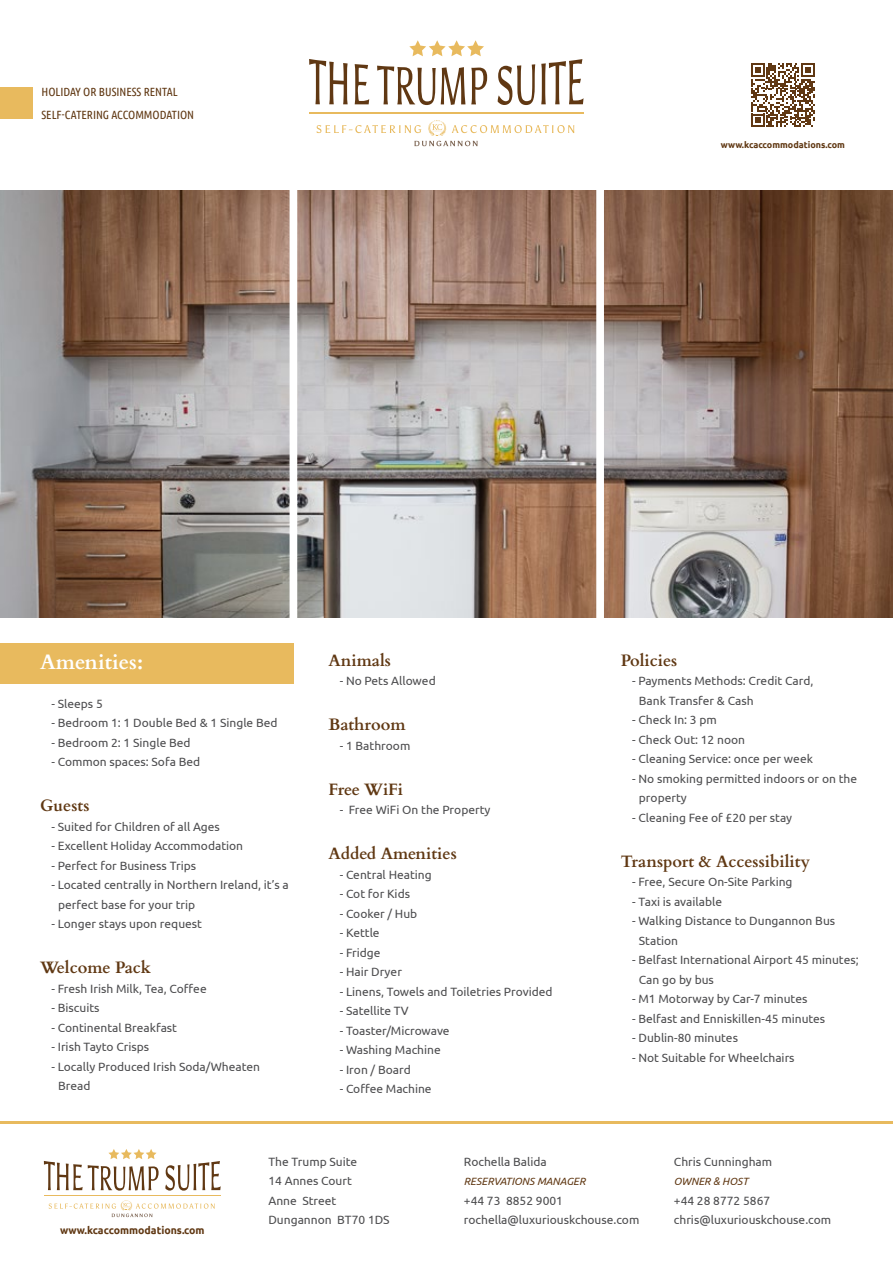
<style>
.page{position:relative;width:893px;height:1263px;background:#fff}
.page>*{position:absolute;margin:0;border:0;box-sizing:border-box;transform-origin:0 0}
.t1{font:700 21px "Cardo";color:#fff}
.t2{font:700 16.5px "Cardo";color:#603813}
.t3{font:700 16.5px "Cardo";letter-spacing:-.02em;color:#603813}
.t4{font:12px/19.5px "Ubuntu";color:#4d4d4f}
.t5{font:11.85px/22px "Ubuntu Condensed";color:#603813}
.t6{font:italic 10.5px "Ubuntu";color:#603813}
.t7{font:700 10.5px "Ubuntu";color:#603813}
.t8{font:700 9px "Ubuntu";color:#603813}
</style>
<div class="page">
<img style="left:0;top:190px;width:893px;height:427px">
<div style="left:0;top:643px;width:293px;height:40px;background:#e8ba5e"></div>
<hr style="left:0;top:1120px;width:893px;height:3px;background:#e8ba5e">
<div style="left:290px;top:180px;width:7px;height:448px;background:#fff"></div>
<div style="left:596px;top:180px;width:8px;height:448px;background:#fff"></div>
<div style="left:0;top:88px;width:32px;height:31px;background:#e8ba5e"></div>
<svg style="left:751px;top:63px;width:64px;height:64px"></svg>
<svg style="left:309px;top:59px;width:39px;height:45px"></svg>
<svg style="left:355px;top:64px;width:14px;height:40px"></svg>
<svg style="left:377px;top:66px;width:88px;height:39px"></svg>
<svg style="left:471px;top:67px;width:16px;height:37px"></svg>
<svg style="left:498px;top:64px;width:37px;height:41px"></svg>
<svg style="left:541px;top:59px;width:42px;height:45px"></svg>
<svg style="left:409px;top:40px;width:75px;height:16px"></svg>
<hr style="left:309px;top:112px;width:275px;height:2px;background:#e8ba5e">
<svg style="left:317px;top:120px;width:257px;height:26px"></svg>
<svg style="left:165px;top:1161px;width:56px;height:29px"></svg>
<svg style="left:44px;top:1149px;width:115px;height:41px"></svg>
<hr style="left:44px;top:1195px;width:177px;height:1px;background:#e8ba5e">
<svg style="left:49px;top:1200px;width:166px;height:17px"></svg>
<p class="t5" style="left:41px;top:81px;width:154px">HOLIDAY OR BUSINESS RENTAL<br>SELF-CATERING ACCOMMODATION</p>
<p class="t8" style="left:721px;top:139px;width:125px">www.kcaccommodations.com</p>
<h1 class="t1" style="left:40px;top:645px;width:104px">Amenities:</h1>
<p class="t4" style="left:51px;top:693px;width:53px">- Sleeps 5</p>
<p class="t4" style="left:51px;top:713px;width:228px">- Bedroom 1: 1 Double Bed &amp; 1 Single Bed</p>
<p class="t4" style="left:51px;top:732px;width:141px">- Bedroom 2: 1 Single Bed</p>
<p class="t4" style="left:51px;top:752px;width:150px">- Common spaces: Sofa Bed</p>
<h2 class="t2" style="left:40px;top:792px;width:51px">Guests</h2>
<p class="t4" style="left:51px;top:816px;width:170px">- Suited for Children of all Ages</p>
<p class="t4" style="left:51px;top:836px;width:193px">- Excellent Holiday Accommodation</p>
<p class="t4" style="left:51px;top:855px;width:146px">- Perfect for Business Trips</p>
<p class="t4" style="left:58px;top:875px;width:232px;text-indent:-7px">- Located centrally in Northern Ireland, it’s a perfect base for your trip</p>
<p class="t4" style="left:51px;top:914px;width:152px">- Longer stays upon request</p>
<h2 class="t2" style="left:40px;top:954px;width:113px">Welcome Pack</h2>
<p class="t4" style="left:51px;top:978px;width:157px">- Fresh Irish Milk, Tea, Coffee</p>
<p class="t4" style="left:51px;top:998px;width:50px">- Biscuits</p>
<p class="t4" style="left:51px;top:1017px;width:127px">- Continental Breakfast</p>
<p class="t4" style="left:51px;top:1037px;width:99px">- Irish Tayto Crisps</p>
<p class="t4" style="left:58px;top:1056px;width:203px;text-indent:-7px">- Locally Produced Irish Soda/Wheaten<br>Bread</p>
<h2 class="t2" style="left:328px;top:647px;width:64px">Animals</h2>
<p class="t4" style="left:340px;top:671px;width:98px">- No Pets Allowed</p>
<h2 class="t2" style="left:328px;top:711px;width:79px">Bathroom</h2>
<p class="t4" style="left:340px;top:735px;width:72px">- 1 Bathroom</p>
<h2 class="t3" style="left:328px;top:776px;width:76px">Free WiFi</h2>
<p class="t4" style="left:340px;top:800px;width:152px">- Free WiFi On the Property</p>
<h2 class="t2" style="left:328px;top:840px;width:130px">Added Amenities</h2>
<p class="t4" style="left:340px;top:864px;width:94px">- Central Heating</p>
<p class="t4" style="left:340px;top:884px;width:72px">- Cot for Kids</p>
<p class="t4" style="left:340px;top:903px;width:79px">- Cooker / Hub</p>
<p class="t4" style="left:340px;top:923px;width:41px">- Kettle</p>
<p class="t4" style="left:340px;top:942px;width:42px">- Fridge</p>
<p class="t4" style="left:340px;top:962px;width:64px">- Hair Dryer</p>
<p class="t4" style="left:340px;top:981px;width:214px">- Linens, Towels and Toiletries Provided</p>
<p class="t4" style="left:340px;top:1001px;width:71px">- Satellite TV</p>
<p class="t4" style="left:340px;top:1020px;width:111px">- Toaster/Microwave</p>
<p class="t4" style="left:340px;top:1040px;width:103px">- Washing Machine</p>
<p class="t4" style="left:340px;top:1059px;width:73px">- Iron / Board</p>
<p class="t4" style="left:340px;top:1079px;width:93px">- Coffee Machine</p>
<h2 class="t2" style="left:621px;top:647px;width:58px">Policies</h2>
<p class="t4" style="left:639px;top:671px;width:176px;text-indent:-7px">- Payments Methods: Credit Card,<br>Bank Transfer &amp; Cash</p>
<p class="t4" style="left:632px;top:710px;width:86px">- Check In: 3 pm</p>
<p class="t4" style="left:632px;top:729px;width:114px">- Check Out: 12 noon</p>
<p class="t4" style="left:632px;top:749px;width:182px">- Cleaning Service: once per week</p>
<p class="t4" style="left:639px;top:768px;width:220px;text-indent:-7px">- No smoking permitted indoors or on the property</p>
<p class="t4" style="left:632px;top:807px;width:161px">- Cleaning Fee of £20 per stay</p>
<h2 class="t2" style="left:621px;top:848px;width:191px">Transport &amp; Accessibility</h2>
<p class="t4" style="left:632px;top:872px;width:162px">- Free, Secure On-Site Parking</p>
<p class="t4" style="left:632px;top:891px;width:91px">- Taxi is available</p>
<p class="t4" style="left:639px;top:911px;width:198px;text-indent:-7px">- Walking Distance to Dungannon Bus<br>Station</p>
<p class="t4" style="left:639px;top:950px;width:221px;text-indent:-7px">- Belfast International Airport 45 minutes;<br>Can go by bus</p>
<p class="t4" style="left:632px;top:989px;width:177px">- M1 Motorway by Car-7 minutes</p>
<p class="t4" style="left:632px;top:1008px;width:195px">- Belfast and Enniskillen-45 minutes</p>
<p class="t4" style="left:632px;top:1028px;width:107px">- Dublin-80 minutes</p>
<p class="t4" style="left:632px;top:1047px;width:164px">- Not Suitable for Wheelchairs</p>
<p class="t7" style="left:60px;top:1224px;width:146px">www.kcaccommodations.com</p>
<p class="t4" style="left:464px;top:1151px;width:84px">Rochella Balida</p>
<p class="t6" style="left:464px;top:1175px;width:123px">RESERVATIONS MANAGER</p>
<p class="t4" style="left:464px;top:1190px;width:177px">+44 73 8852 9001 rochella@luxuriouskchouse.com</p>
<p class="t4" style="left:268px;top:1151px;width:123px">The Trump Suite<br>14 Annes Court<br>Anne Street<br>Dungannon BT70 1DS</p>
<p class="t4" style="left:674px;top:1151px;width:100px">Chris Cunningham</p>
<p class="t6" style="left:674px;top:1175px;width:76px">OWNER &amp; HOST</p>
<p class="t4" style="left:674px;top:1190px;width:159px">+44 28 8772 5867 chris@luxuriouskchouse.com</p>
</div>
